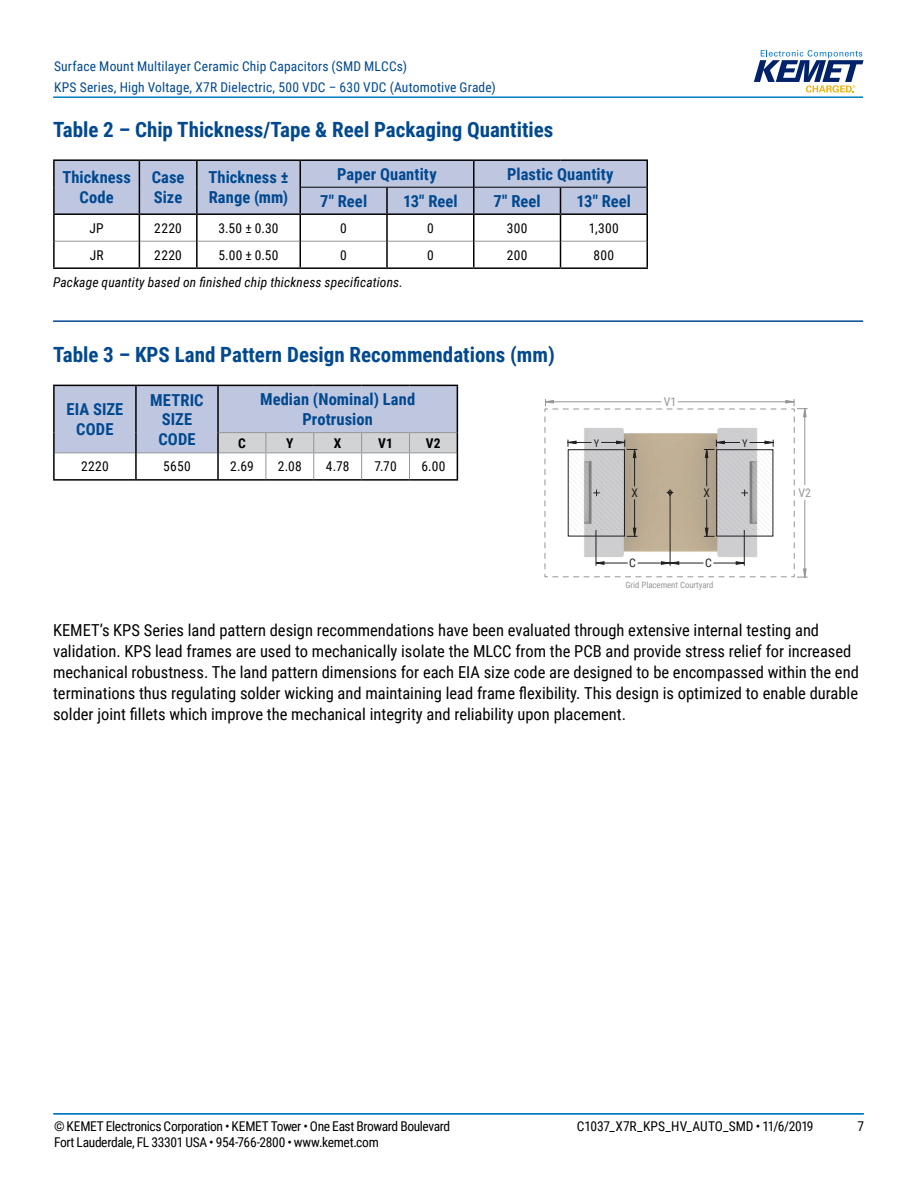
<style>
.page{position:relative;width:918px;height:1188px;background:#fff}
.page>*{position:absolute;margin:0;border:0;box-sizing:border-box;transform-origin:0 0}
.t1{font:700 21px "Roboto Condensed";color:#004990}
.t2{font:16.5px/21px "Roboto Condensed";color:#000}
.t3{font:700 16.5px/19.8px "Roboto Condensed";letter-spacing:.005em;color:#004990;text-align:center}
.t4{font:13.5px "Roboto Condensed";letter-spacing:-.02em;color:#000}
.t5{font:13.5px/21px "Roboto Condensed";letter-spacing:.015em;color:#004990}
.t6{font:italic 13.5px "Roboto Condensed";letter-spacing:.01em;color:#000}
.t7{font:700 13.5px "Roboto Condensed";color:#000}
.t8{font:11.85px "Roboto Condensed";color:#231f20}
.t9{font:11.85px "Roboto Condensed";color:#939598}
.t10{font:10.5px "Roboto Condensed";color:#231f20}
.t11{font:8.7px "Roboto Condensed";color:#939598}
</style>
<div class="page">
<hr style="left:54px;top:1113px;width:810px;height:2px;background:#007dc3">
<hr style="left:53px;top:1113px;width:810px;height:2px;background:#007dc3">
<hr style="left:53px;top:96px;width:810px;height:2px;background:#007dc3">
<svg style="left:754px;top:50px;width:110px;height:43px"></svg>
<hr style="left:53px;top:320px;width:810px;height:2px;background:#004990">
<hr style="left:53px;top:213px;width:86px;height:2px;background:#000">
<hr style="left:561px;top:213px;width:87px;height:2px;background:#000">
<hr style="left:53px;top:159px;width:86px;height:2px;background:#000">
<hr style="left:53px;top:161px;width:2px;height:26px;background:#000">
<hr style="left:139px;top:159px;width:58px;height:2px;background:#000">
<hr style="left:197px;top:159px;width:103px;height:2px;background:#000">
<hr style="left:300px;top:159px;width:87px;height:2px;background:#000">
<hr style="left:387px;top:159px;width:87px;height:2px;background:#000">
<hr style="left:474px;top:159px;width:87px;height:2px;background:#000">
<hr style="left:561px;top:159px;width:87px;height:2px;background:#000">
<hr style="left:646px;top:161px;width:2px;height:26px;background:#000">
<hr style="left:53px;top:187px;width:2px;height:26px;background:#000">
<hr style="left:646px;top:187px;width:2px;height:26px;background:#000">
<hr style="left:53px;top:215px;width:2px;height:26px;background:#000">
<hr style="left:646px;top:215px;width:2px;height:26px;background:#000">
<hr style="left:53px;top:241px;width:2px;height:26px;background:#000">
<hr style="left:646px;top:241px;width:2px;height:26px;background:#000">
<hr style="left:53px;top:267px;width:86px;height:2px;background:#000">
<hr style="left:139px;top:267px;width:58px;height:2px;background:#000">
<hr style="left:197px;top:267px;width:103px;height:2px;background:#000">
<hr style="left:300px;top:267px;width:87px;height:2px;background:#000">
<hr style="left:387px;top:267px;width:87px;height:2px;background:#000">
<hr style="left:474px;top:267px;width:87px;height:2px;background:#000">
<hr style="left:561px;top:267px;width:87px;height:2px;background:#000">
<svg style="left:54px;top:160px;width:593px;height:108px"></svg>
<svg style="left:545px;top:399px;width:262px;height:179px"></svg>
<hr style="left:545px;top:402px;width:116px;height:1px;background:#939598">
<hr style="left:678px;top:402px;width:116px;height:1px;background:#939598">
<hr style="left:53px;top:453px;width:2px;height:26px;background:#000">
<hr style="left:53px;top:479px;width:83px;height:2px;background:#000">
<hr style="left:218px;top:479px;width:48px;height:2px;background:#000">
<hr style="left:266px;top:479px;width:48px;height:2px;background:#000">
<hr style="left:314px;top:479px;width:48px;height:2px;background:#000">
<hr style="left:362px;top:479px;width:48px;height:2px;background:#000">
<hr style="left:410px;top:479px;width:48px;height:2px;background:#000">
<hr style="left:53px;top:385px;width:83px;height:1px;background:#000">
<hr style="left:53px;top:386px;width:2px;height:47px;background:#000">
<hr style="left:53px;top:433px;width:2px;height:20px;background:#000">
<svg style="left:54px;top:385px;width:404px;height:94px"></svg>
<hr style="left:136px;top:385px;width:82px;height:1px;background:#000">
<hr style="left:135px;top:386px;width:2px;height:47px;background:#000">
<hr style="left:217px;top:386px;width:2px;height:47px;background:#000">
<hr style="left:135px;top:433px;width:2px;height:20px;background:#000">
<hr style="left:217px;top:433px;width:2px;height:20px;background:#000">
<hr style="left:135px;top:453px;width:2px;height:26px;background:#000">
<hr style="left:217px;top:453px;width:2px;height:26px;background:#000">
<hr style="left:136px;top:479px;width:82px;height:2px;background:#000">
<p class="t5" style="left:54px;top:55px;width:443px">Surface Mount Multilayer Ceramic Chip Capacitors (SMD MLCCs)<br>KPS Series, High Voltage, X7R Dielectric, 500 VDC – 630 VDC (Automotive Grade)</p>
<p class="t1" style="left:53px;top:115px;width:502px">Table 2 – Chip Thickness/Tape &amp; Reel Packaging Quantities</p>
<p class="t3" style="left:62px;top:167px;width:70px">Thickness<br>Code</p>
<p class="t3" style="left:152px;top:167px;width:34px;text-align:left">Case<br>Size</p>
<p class="t3" style="left:208px;top:167px;width:82px;text-align:left">Thickness ±<br>Range (mm)</p>
<p class="t3" style="left:337px;top:164px;width:101px">Paper Quantity</p>
<p class="t3" style="left:507px;top:164px;width:108px">Plastic Quantity</p>
<p class="t3" style="left:320px;top:190px;width:49px">7" Reel</p>
<p class="t3" style="left:403px;top:190px;width:56px">13" Reel</p>
<p class="t3" style="left:494px;top:190px;width:49px">7" Reel</p>
<p class="t3" style="left:577px;top:190px;width:56px">13" Reel</p>
<p class="t4" style="left:90px;top:219px;width:16px">JP</p>
<p class="t4" style="left:154px;top:219px;width:29px">2220</p>
<p class="t4" style="left:219px;top:219px;width:62px">3.50 ± 0.30</p>
<p class="t4" style="left:340px;top:219px;width:8px">0</p>
<p class="t4" style="left:427px;top:219px;width:8px">0</p>
<p class="t4" style="left:507px;top:219px;width:22px">300</p>
<p class="t4" style="left:589px;top:219px;width:31px">1,300</p>
<p class="t4" style="left:90px;top:246px;width:15px">JR</p>
<p class="t4" style="left:154px;top:246px;width:29px">2220</p>
<p class="t4" style="left:218px;top:246px;width:62px">5.00 ± 0.50</p>
<p class="t4" style="left:340px;top:246px;width:8px">0</p>
<p class="t4" style="left:427px;top:246px;width:8px">0</p>
<p class="t4" style="left:507px;top:246px;width:22px">200</p>
<p class="t4" style="left:594px;top:246px;width:22px">800</p>
<p class="t6" style="left:53px;top:273px;width:351px">Package quantity based on finished chip thickness specifications.</p>
<p class="t1" style="left:53px;top:340px;width:503px">Table 3 – KPS Land Pattern Design Recommendations (mm)</p>
<p class="t3" style="left:66px;top:399px;width:59px">EIA SIZE<br>CODE</p>
<p class="t3" style="left:150px;top:389px;width:55px">METRIC<br>SIZE<br>CODE</p>
<p class="t3" style="left:260px;top:389px;width:157px">Median (Nominal) Land<br>Protrusion</p>
<p class="t7" style="left:238px;top:434px;width:9px">C</p>
<p class="t7" style="left:286px;top:434px;width:9px">Y</p>
<p class="t7" style="left:334px;top:434px;width:9px">X</p>
<p class="t7" style="left:378px;top:434px;width:16px">V1</p>
<p class="t7" style="left:426px;top:434px;width:16px">V2</p>
<p class="t4" style="left:81px;top:457px;width:29px">2220</p>
<p class="t4" style="left:163px;top:457px;width:29px">5650</p>
<p class="t4" style="left:230px;top:457px;width:25px">2.69</p>
<p class="t4" style="left:278px;top:457px;width:25px">2.08</p>
<p class="t4" style="left:326px;top:457px;width:25px">4.78</p>
<p class="t4" style="left:374px;top:457px;width:24px">7.70</p>
<p class="t4" style="left:422px;top:457px;width:25px">6.00</p>
<p class="t10" style="left:594px;top:436px;width:7px">Y</p>
<p class="t9" style="left:664px;top:393px;width:14px">V1</p>
<p class="t10" style="left:742px;top:436px;width:7px">Y</p>
<p class="t8" style="left:631px;top:484px;width:8px">X</p>
<p class="t8" style="left:703px;top:484px;width:8px">X</p>
<p class="t9" style="left:799px;top:484px;width:14px">V2</p>
<p class="t8" style="left:629px;top:554px;width:8px">C</p>
<p class="t8" style="left:705px;top:554px;width:8px">C</p>
<p class="t11" style="left:625px;top:579px;width:90px">Grid Placement Courtyard</p>
<p class="t2" style="left:53px;top:619px;width:807px">KEMET’s KPS Series land pattern design recommendations have been evaluated through extensive internal testing and validation. KPS lead frames are used to mechanically isolate the MLCC from the PCB and provide stress relief for increased mechanical robustness. The land pattern dimensions for each EIA size code are designed to be encompassed within the end terminations thus regulating solder wicking and maintaining lead frame flexibility. This design is optimized to enable durable solder joint fillets which improve the mechanical integrity and reliability upon placement.</p>
<p class="t4" style="left:54px;top:1116px;width:398px">© KEMET Electronics Corporation • KEMET Tower • One East Broward Boulevard</p>
<p class="t4" style="left:577px;top:1116px;width:238px">C1037_X7R_KPS_HV_AUTO_SMD • 11/6/2019</p>
<p class="t4" style="left:857px;top:1116px;width:8px">7</p>
<p class="t4" style="left:54px;top:1133px;width:326px">Fort Lauderdale, FL 33301 USA • 954-766-2800 • www.kemet.com</p>
</div>
